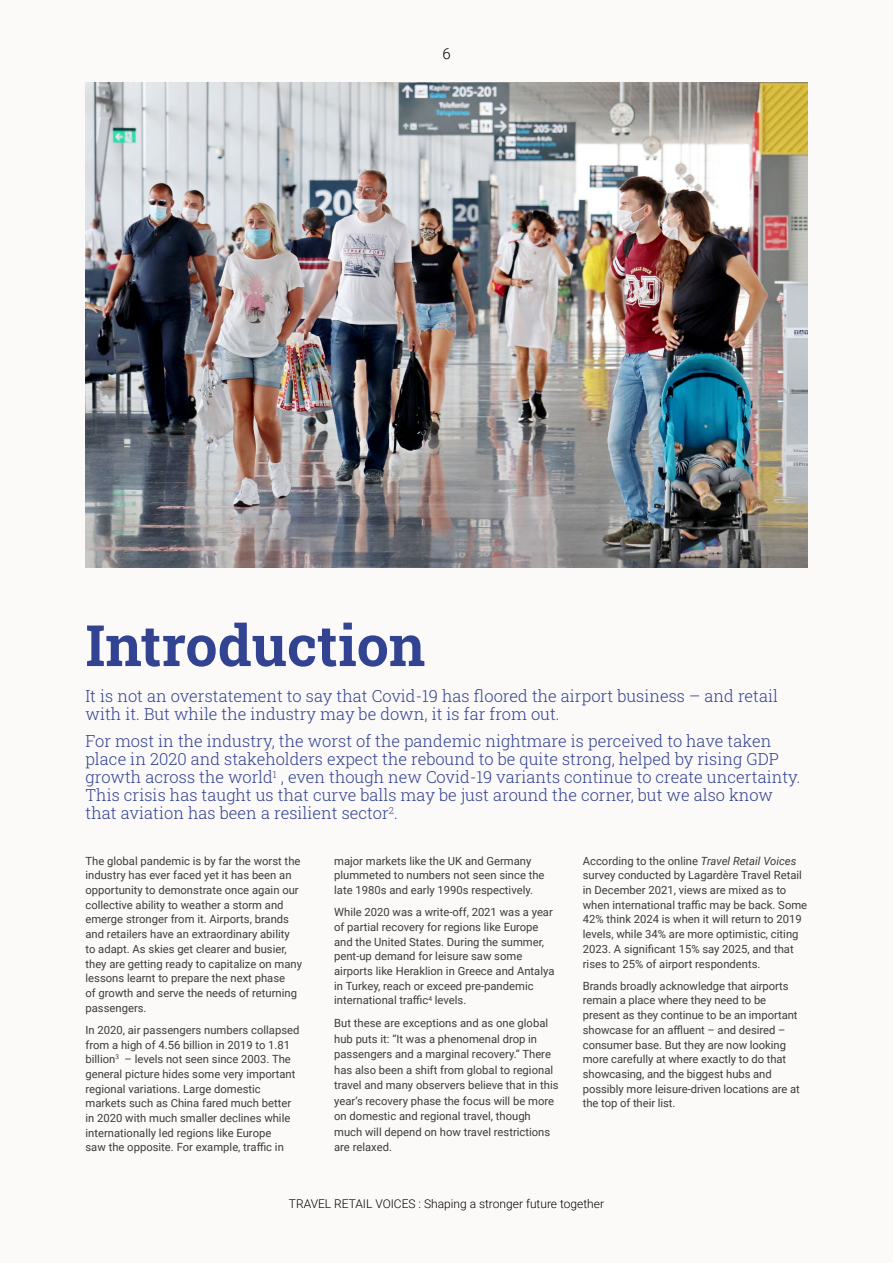
<style>
.page{position:relative;width:893px;height:1263px;background:#fcf9f9}
.page>*{position:absolute;margin:0;border:0;box-sizing:border-box;transform-origin:0 0}
.t1{font:57px "Roboto Slab";color:#324391}
.t2{font:16.5px/18px "Roboto Slab";color:#324391}
.t3{font:300 15px "Roboto";color:#000}
.t4{font:300 12px "Roboto";color:#000}
.t5{font:11.25px/14.7px "Roboto";color:#3c3c3b}
.s1{font-style:italic}
</style>
<div class="page">
<img style="left:86px;top:82px;width:721px;height:485px">
<h3 class="t3" style="left:442px;top:44px;width:10px">6</h3>
<h1 class="t1" style="left:86px;top:606px;width:341px">Introduction</h1>
<h2 class="t2" style="left:86px;top:687px;width:694px">It is not an overstatement to say that Covid-19 has floored the airport business – and retail with it. But while the industry may be down, it is far from out.</h2>
<p class="t2" style="left:86px;top:732px;width:717px">For most in the industry, the worst of the pandemic nightmare is perceived to have taken place in 2020 and stakeholders expect the rebound to be quite strong, helped by rising GDP growth across the world<sup>1</sup> , even though new Covid-19 variants continue to create uncertainty.<br>This crisis has taught us that curve balls may be just around the corner, but we also know that aviation has been a resilient sector<sup>2</sup>.</p>
<p class="t5" style="left:86px;top:853px;width:218px">The global pandemic is by far the worst the industry has ever faced yet it has been an opportunity to demonstrate once again our collective ability to weather a storm and emerge stronger from it. Airports, brands and retailers have an extraordinary ability to adapt. As skies get clearer and busier, they are getting ready to capitalize on many lessons learnt to prepare the next phase<br>of growth and serve the needs of returning passengers.</p>
<p class="t5" style="left:86px;top:1022px;width:215px">In 2020, air passengers numbers collapsed from a high of 4.56 billion in 2019 to 1.81 billion<sup>3</sup> – levels not seen since 2003. The general picture hides some very important regional variations. Large domestic markets such as China fared much better in 2020 with much smaller declines while internationally led regions like Europe<br>saw the opposite. For example, traffic in</p>
<p class="t5" style="left:334px;top:853px;width:212px">major markets like the UK and Germany plummeted to numbers not seen since the late 1980s and early 1990s respectively.</p>
<p class="t5" style="left:334px;top:904px;width:222px">While 2020 was a write-off, 2021 was a year of partial recovery for regions like Europe and the United States. During the summer, pent-up demand for leisure saw some airports like Heraklion in Greece and Antalya in Turkey, reach or exceed pre-pandemic international traffic<sup>4</sup> levels.</p>
<p class="t5" style="left:334px;top:1015px;width:226px;line-height:15.5px">But these are exceptions and as one global hub puts it: “It was a phenomenal drop in passengers and a marginal recovery.” There has also been a shift from global to regional travel and many observers believe that in this year’s recovery phase the focus will be more on domestic and regional travel, though much will depend on how travel restrictions are relaxed.</p>
<p class="t5" style="left:583px;top:853px;width:226px">According to the online <span class="s1">Travel Retail Voices </span>survey conducted by Lagardère Travel Retail in December 2021, views are mixed as to when international traffic may be back. Some 42% think 2024 is when it will return to 2019 levels, while 34% are more optimistic, citing 2023. A significant 15% say 2025, and that rises to 25% of airport respondents.</p>
<p class="t5" style="left:583px;top:978px;width:219px">Brands broadly acknowledge that airports remain a place where they need to be present as they continue to be an important showcase for an affluent – and desired – consumer base. But they are now looking more carefully at where exactly to do that showcasing, and the biggest hubs and possibly more leisure-driven locations are at the top of their list.</p>
<p class="t4" style="left:289px;top:1195px;width:317px">TRAVEL RETAIL VOICES : Shaping a stronger future together</p>
</div>
